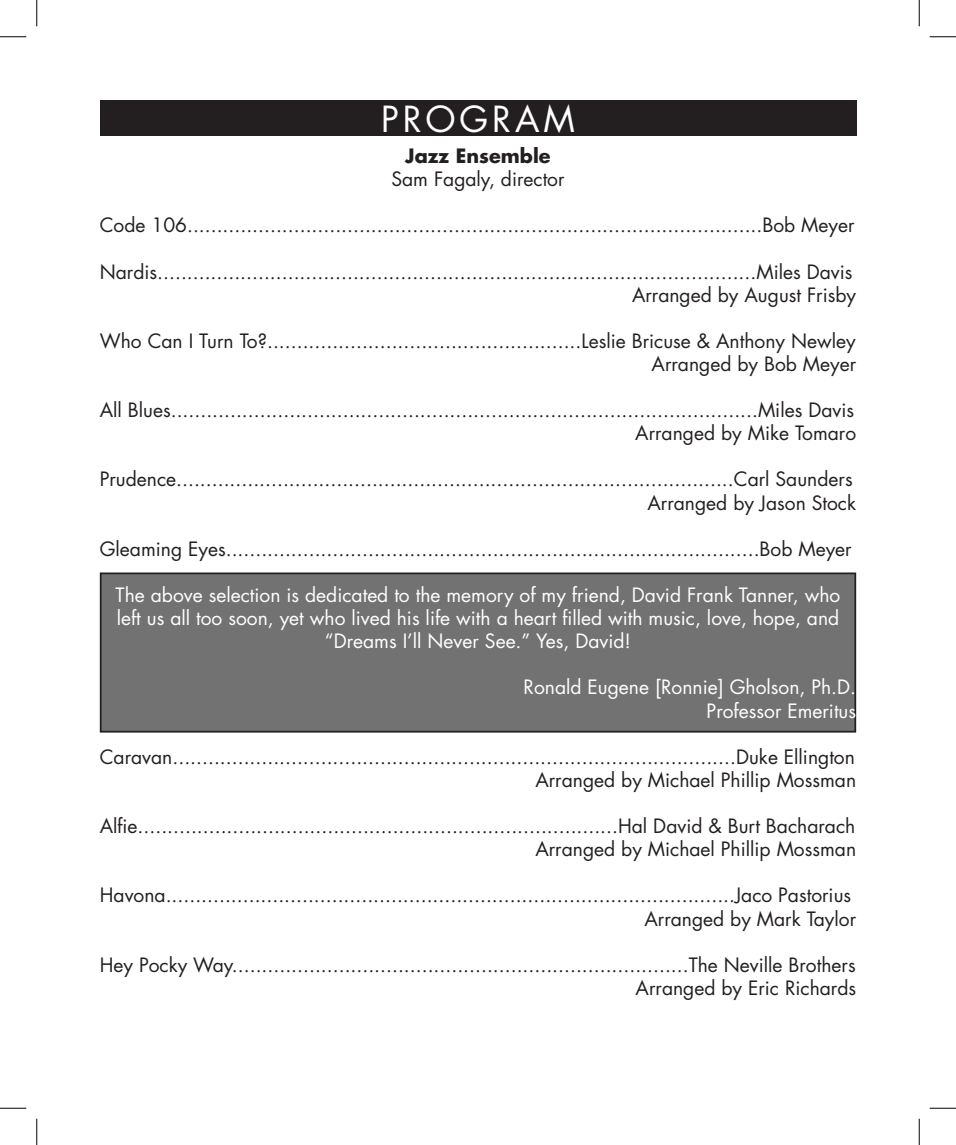
<style>
.page{position:relative;width:956px;height:1145px;background:#fff}
.page>*{position:absolute;margin:0;border:0;box-sizing:border-box;transform-origin:0 0}
.t1{font:35px "Futura Std";letter-spacing:.11em;color:#fff}
.t2{font:19.25px "Futura Std";color:#231f20}
.t3{font:19.25px/23.1px "Futura Std";color:#fff;text-align:center}
.t4{font:700 19.25px "Futura Std";color:#231f20}
</style>
<div class="page">
<div style="left:101px;top:573px;width:754px;height:158px;background:#717271"></div>
<div style="left:100px;top:572px;width:756px;height:160px;border:2px solid #231f20"></div>
<div style="left:100px;top:100px;width:756px;height:35px;background:#231f20"></div>
<svg style="left:0;top:36px;width:26px;height:1px"></svg>
<svg style="left:929px;top:36px;width:27px;height:1px"></svg>
<svg style="left:0;top:1107px;width:26px;height:1px"></svg>
<svg style="left:929px;top:1107px;width:27px;height:1px"></svg>
<svg style="left:36px;top:0;width:1px;height:26px"></svg>
<svg style="left:36px;top:1118px;width:1px;height:26px"></svg>
<svg style="left:918px;top:0;width:1px;height:26px"></svg>
<svg style="left:918px;top:1118px;width:1px;height:26px"></svg>
<p class="t1" style="left:381px;top:97px;width:195px">PROGRAM</p>
<p class="t4" style="left:405px;top:143px;width:147px">Jazz Ensemble</p>
<p class="t2" style="left:391px;top:167px;width:175px">Sam Fagaly, director</p>
<p class="t2" style="left:100px;top:213px;width:756px">Code 106.................................................................................................Bob Meyer</p>
<p class="t2" style="left:100px;top:259px;width:754px">Nardis.....................................................................................................Miles Davis</p>
<p class="t2" style="left:632px;top:282px;width:226px">Arranged by August Frisby</p>
<p class="t2" style="left:100px;top:328px;width:757px">Who Can I Turn To?.....................................................Leslie Bricuse &amp; Anthony Newley</p>
<p class="t2" style="left:651px;top:351px;width:206px">Arranged by Bob Meyer</p>
<p class="t2" style="left:100px;top:398px;width:755px">All Blues...................................................................................................Miles Davis</p>
<p class="t2" style="left:635px;top:421px;width:222px">Arranged by Mike Tomaro</p>
<p class="t2" style="left:100px;top:467px;width:754px">Prudence..............................................................................................Carl Saunders</p>
<p class="t2" style="left:647px;top:490px;width:210px">Arranged by Jason Stock</p>
<p class="t2" style="left:100px;top:536px;width:753px">Gleaming Eyes..........................................................................................Bob Meyer</p>
<p class="t3" style="left:116px;top:583px;width:726px">The above selection is dedicated to the memory of my friend, David Frank Tanner, who left us all too soon, yet who lived his life with a heart filled with music, love, hope, and “Dreams I’ll Never See.” Yes, David!</p>
<p class="t3" style="left:523px;top:676px;width:334px">Ronald Eugene [Ronnie] Gholson, Ph.D.</p>
<p class="t3" style="left:706px;top:699px;width:151px">Professor Emeritus</p>
<p class="t2" style="left:100px;top:744px;width:756px">Caravan...............................................................................................Duke Ellington</p>
<p class="t2" style="left:535px;top:767px;width:322px">Arranged by Michael Phillip Mossman</p>
<p class="t2" style="left:100px;top:813px;width:757px">Alfie.................................................................................Hal David &amp; Burt Bacharach</p>
<p class="t2" style="left:535px;top:837px;width:322px">Arranged by Michael Phillip Mossman</p>
<p class="t2" style="left:100px;top:883px;width:753px">Havona................................................................................................Jaco Pastorius</p>
<p class="t2" style="left:644px;top:906px;width:213px">Arranged by Mark Taylor</p>
<p class="t2" style="left:100px;top:952px;width:757px">Hey Pocky Way.............................................................................The Neville Brothers</p>
<p class="t2" style="left:635px;top:975px;width:222px">Arranged by Eric Richards</p>
</div>
